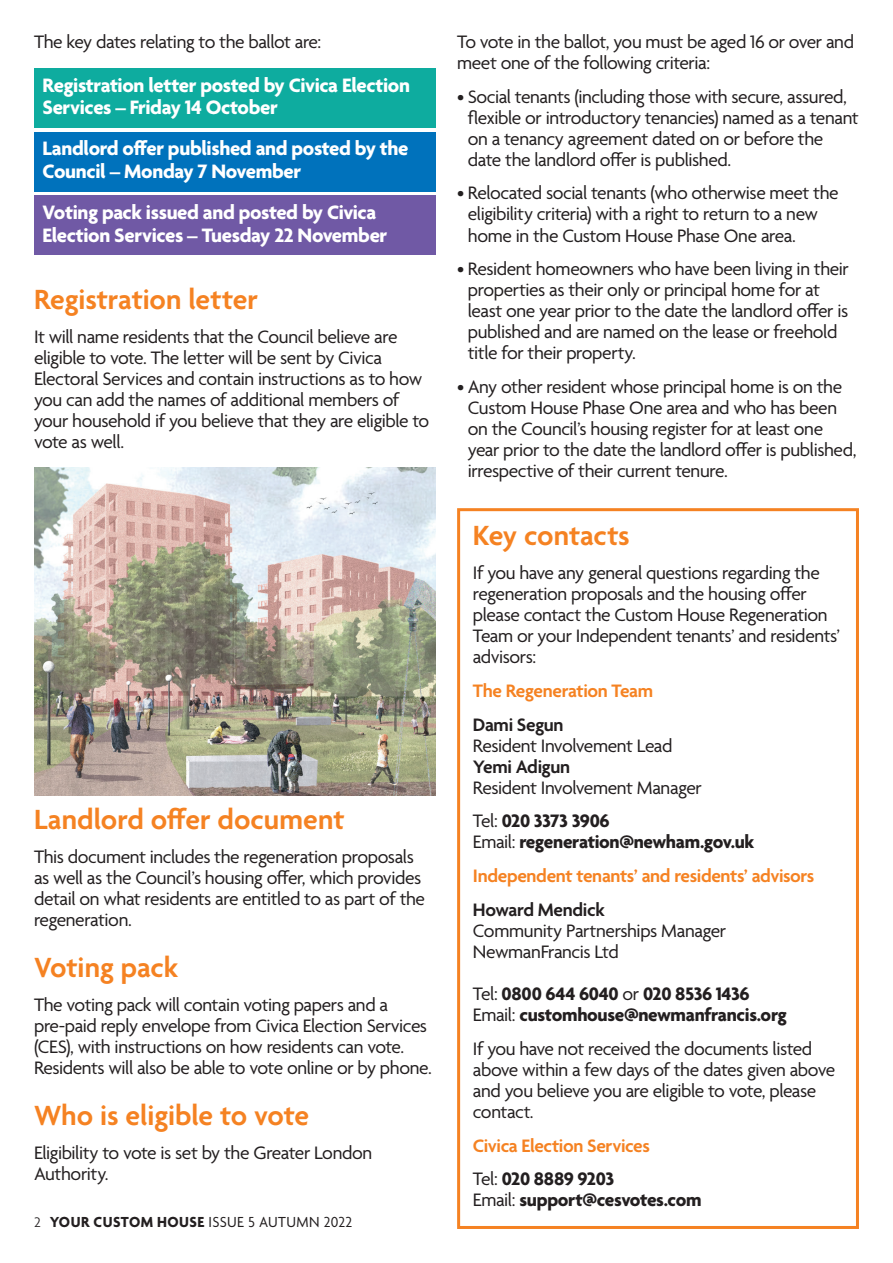
<style>
.page{position:relative;width:893px;height:1263px;background:#fff}
.page>*{position:absolute;margin:0;border:0;box-sizing:border-box;transform-origin:0 0}
.subhead{font:600 30px "Agenda";letter-spacing:-.005em;color:#f58222}
.Body_white{font:700 21px/22.5px "Agenda";letter-spacing:-.02em;color:#fff}
.Body_black{font:19.5px/21px "Agenda";letter-spacing:-.02em;color:#231f20}
.Body_black-2{font:700 19.5px/21px "Agenda";letter-spacing:-.02em;color:#231f20}
.Body_black-3{font:600 19.5px "Agenda";letter-spacing:-.02em;color:#f58222}
.t1{font:15.75px "Agenda";letter-spacing:.025em;color:#231f20;scale:.95 1}
.s1{font-weight:300;font-size:15px}
.s2{font-weight:700}
.s3{font-weight:600}
.s4{font-weight:400}
</style>
<div class="page">
<div style="left:457px;top:508px;width:402px;height:721px;border:3px solid #f58222"></div>
<div style="left:34px;top:68px;width:402px;height:60px;background:#0eac9f"></div>
<div style="left:34px;top:132px;width:402px;height:59px;background:#0072bc"></div>
<div style="left:34px;top:196px;width:402px;height:59px;background:#7059a5"></div>
<img style="left:34px;top:468px;width:402px;height:327px">
<p class="Body_black" style="left:34px;top:32px;width:289px">The key dates relating to the ballot are:</p>
<p class="Body_white" style="left:43px;top:75px;width:369px">Registration letter posted by Civica Election<br>Services – Friday 14 October</p>
<p class="Body_white" style="left:43px;top:139px;width:367px">Landlord offer published and posted by the<br>Council – Monday 7 November</p>
<p class="Body_white" style="left:43px;top:202px;width:346px">Voting pack issued and posted by Civica<br>Election Services – Tuesday 22 November</p>
<p class="subhead" style="left:34px;top:283px;width:226px">Registration letter</p>
<p class="Body_black" style="left:34px;top:327px;width:397px">It will name residents that the Council believe are eligible to vote. The letter will be sent by Civica Electoral Services and contain instructions as to how you can add the names of additional members of your household if you believe that they are eligible to vote as well.</p>
<p class="subhead" style="left:34px;top:803px;width:312px">Landlord offer document</p>
<p class="Body_black" style="left:34px;top:847px;width:393px">This document includes the regeneration proposals as well as the Council’s housing offer, which provides detail on what residents are entitled to as part of the regeneration.</p>
<p class="subhead" style="left:34px;top:952px;width:146px">Voting pack</p>
<p class="Body_black" style="left:34px;top:995px;width:399px">The voting pack will contain voting papers and a pre-paid reply envelope from Civica Election Services (CES), with instructions on how residents can vote.<br>Residents will also be able to vote online or by phone.</p>
<p class="subhead" style="left:34px;top:1100px;width:277px">Who is eligible to vote</p>
<p class="Body_black" style="left:34px;top:1143px;width:340px">Eligibility to vote is set by the Greater London<br>Authority.</p>
<p class="t1" style="left:34px;top:1213px;width:337px"><span class="s1">2</span> <span class="s2">YOUR CUSTOM HOUSE</span> ISSUE 5 AUTUMN 2022</p>
<p class="Body_black" style="left:457px;top:32px;width:398px">To vote in the ballot, you must be aged 16 or over and meet one of the following criteria:</p>
<p class="Body_black" style="left:468px;top:87px;width:392px;text-indent:-11px">• Social tenants (including those with secure, assured, flexible or introductory tenancies) named as a tenant on a tenancy agreement dated on or before the date the landlord offer is published.</p>
<p class="Body_black" style="left:468px;top:184px;width:372px;text-indent:-11px">• Relocated social tenants (who otherwise meet the eligibility criteria) with a right to return to a new home in the Custom House Phase One area.</p>
<p class="Body_black" style="left:468px;top:260px;width:383px;text-indent:-11px">• Resident homeowners who have been living in their properties as their only or principal home for at least one year prior to the date the landlord offer is published and are named on the lease or freehold title for their property.</p>
<p class="Body_black" style="left:468px;top:377px;width:390px;text-indent:-11px">• Any other resident whose principal home is on the Custom House Phase One area and who has been on the Council’s housing register for at least one year prior to the date the landlord offer is published, irrespective of their current tenure.</p>
<p class="subhead" style="left:473px;top:520px;width:158px">Key contacts</p>
<p class="Body_black" style="left:473px;top:564px;width:369px">If you have any general questions regarding the regeneration proposals and the housing offer please contact the Custom House Regeneration Team or your Independent tenants’ and residents’ advisors:</p>
<p class="Body_black-3" style="left:473px;top:680px;width:182px">The Regeneration Team</p>
<p class="Body_black" style="left:473px;top:715px;width:230px"><span class="s3">Dami Segun<br></span>Resident Involvement Lead<br><span class="s3">Yemi Adigun<br></span>Resident Involvement Manager</p>
<p class="Body_black-2" style="left:473px;top:812px;width:283px"><span class="s4">Tel:</span> 020 3373 3906<br><span class="s4">Email:</span> regeneration@newham.gov.uk</p>
<p class="Body_black-3" style="left:473px;top:865px;width:343px">Independent tenants’ and residents’ advisors</p>
<p class="Body_black" style="left:473px;top:900px;width:255px"><span class="s3">Howard Mendick<br></span>Community Partnerships Manager<br>NewmanFrancis Ltd</p>
<p class="Body_black-2" style="left:473px;top:984px;width:315px"><span class="s4">Tel:</span> 0800 644 6040 <span class="s4">or</span> 020 8536 1436<br><span class="s4">Email:</span> customhouse@newmanfrancis.org</p>
<p class="Body_black" style="left:473px;top:1039px;width:364px">If you have not received the documents listed above within a few days of the dates given above and you believe you are eligible to vote, please contact.</p>
<p class="Body_black-3" style="left:473px;top:1135px;width:179px">Civica Election Services</p>
<p class="Body_black-2" style="left:473px;top:1170px;width:230px"><span class="s4">Tel:</span> 020 8889 9203<br><span class="s4">Email:</span> support@cesvotes.com</p>
</div>
